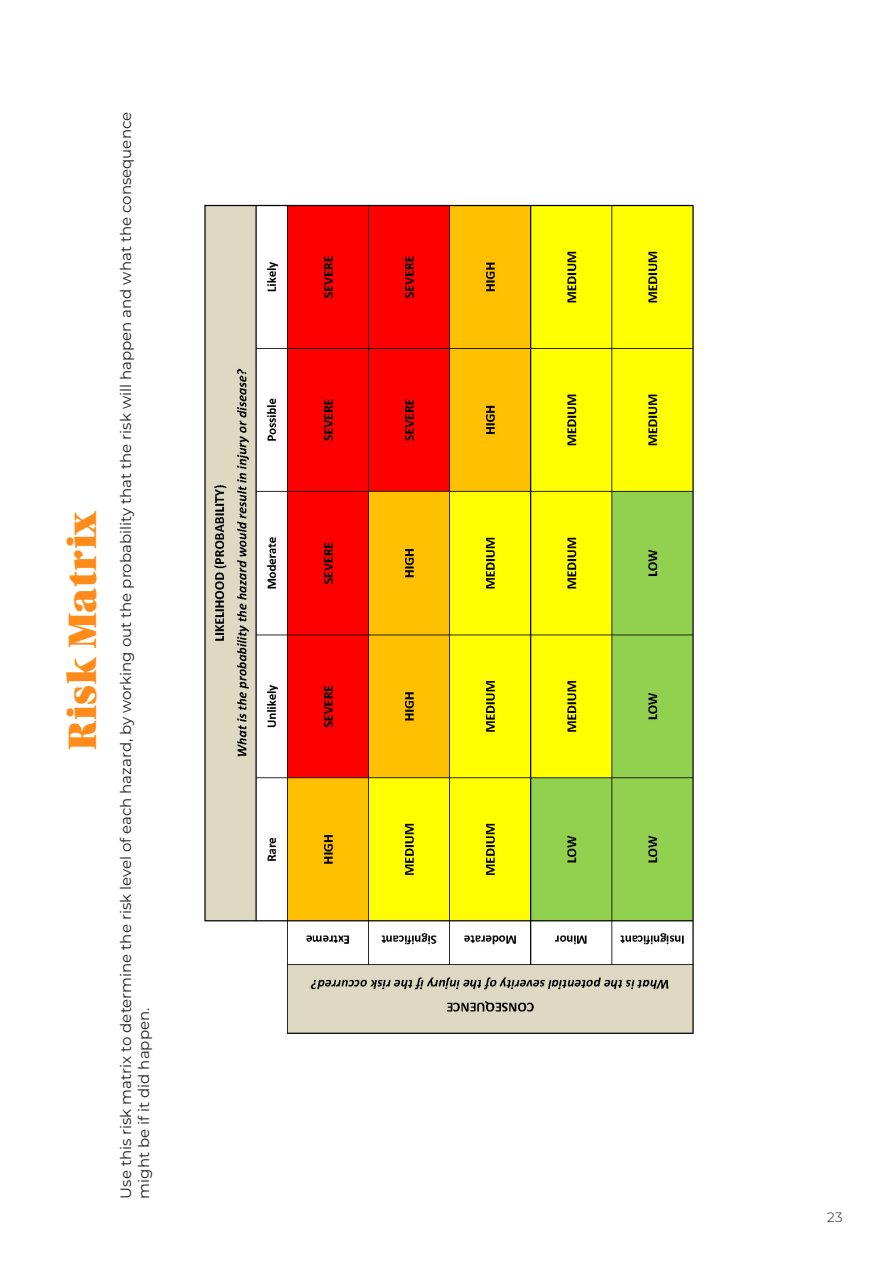
<style>
.page{position:relative;width:893px;height:1263px;background:#fff}
.page>*{position:absolute;margin:0;border:0;box-sizing:border-box;transform-origin:0 0}
.t1{font:42px "Utopia Std Black Headline";letter-spacing:.02em;color:#ff8b1b}
.t2{font:15px/18px "Montserrat";color:#231f20}
.t3{font:300 13.5px "Montserrat";color:#231f20}
</style>
<div class="page">
<img style="left:204px;top:204px;width:490px;height:830px">
<p class="t1" style="left:61px;top:750px;width:242px;rotate:-90deg">Risk Matrix</p>
<p class="t2" style="left:116px;top:1198px;width:1088px;rotate:-90deg">Use this risk matrix to determine the risk level of each hazard, by working out the probability that the risk will happen and what the consequence might be if it did happen.</p>
<p class="t3" style="left:827px;top:1208px;width:17px">23</p>
</div>
